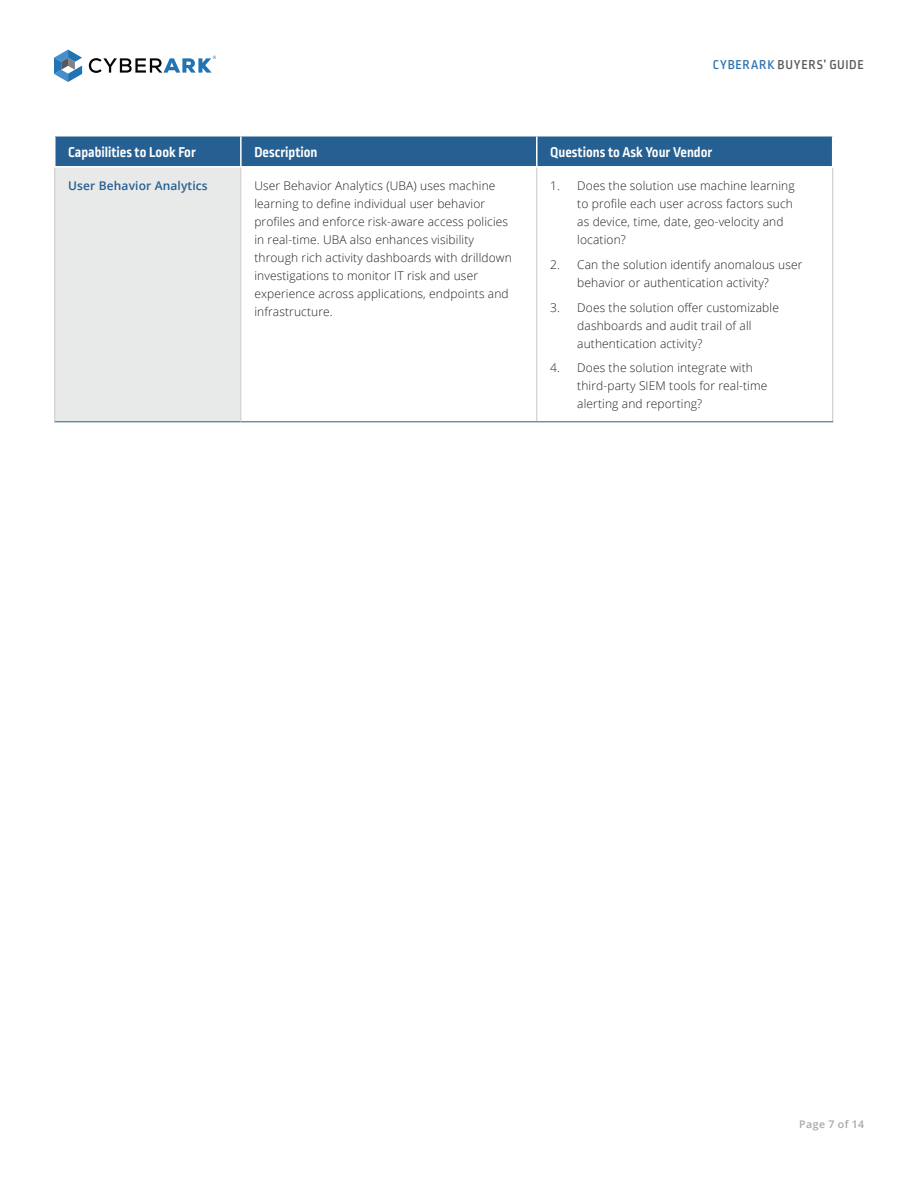
<style>
.page{position:relative;width:918px;height:1188px;background:#fff}
.page>*{position:absolute;margin:0;border:0;box-sizing:border-box;transform-origin:0 0}
.table_head_text{font:700 15px "Ropa Sans Pro";color:#fff}
.t1{font:500 13.5px "Ropa Sans Pro";letter-spacing:.06em;color:#58595b}
.table__normal_text{font:300 12px/18px "Open Sans";letter-spacing:.01em;color:#231f20}
.table_bold_text_blue{font:600 12px "Open Sans";letter-spacing:.01em;color:#265f91}
.t2{font:600 10.5px "Open Sans";letter-spacing:.045em;color:#a6a8ab}
.s1{color:#2f73b0}
</style>
<div class="page">
<svg style="left:54px;top:50px;width:28px;height:32px"></svg>
<svg style="left:89px;top:56px;width:127px;height:17px"></svg>
<div style="left:55px;top:167px;width:186px;height:255px;background:#e8e9e9"></div>
<svg style="left:241px;top:168px;width:591px;height:254px"></svg>
<hr style="left:536px;top:168px;width:1px;height:254px;background:#cdcdce">
<hr style="left:832px;top:168px;width:1px;height:254px;background:#cdcdce">
<hr style="left:54px;top:422px;width:187px;height:1px;background:#265f91">
<hr style="left:241px;top:422px;width:296px;height:1px;background:#265f91">
<hr style="left:537px;top:422px;width:296px;height:1px;background:#265f91">
<hr style="left:54px;top:168px;width:1px;height:254px;background:#cdcdce">
<hr style="left:240px;top:168px;width:1px;height:254px;background:#cdcdce">
<div style="left:55px;top:136px;width:778px;height:30px;background:#265f91"></div>
<hr style="left:54px;top:166px;width:187px;height:2px;background:#fff">
<p class="t1" style="left:713px;top:58px;width:153px"><span class="s1">CYBERARK</span> BUYERS’ GUIDE</p>
<p class="table_head_text" style="left:68px;top:144px;width:129px">Capabilities to Look For</p>
<p class="table_head_text" style="left:254px;top:144px;width:65px">Description</p>
<p class="table_head_text" style="left:550px;top:144px;width:164px">Questions to Ask Your Vendor</p>
<p class="table_bold_text_blue" style="left:68px;top:177px;width:141px">User Behavior Analytics</p>
<p class="table__normal_text" style="left:254px;top:176px;width:259px">User Behavior Analytics (UBA) uses machine learning to define individual user behavior profiles and enforce risk-aware access policies in real-time. UBA also enhances visibility through rich activity dashboards with drilldown investigations to monitor IT risk and user experience across applications, endpoints and infrastructure.</p>
<p class="table__normal_text" style="left:577px;top:176px;width:219px;text-indent:-27px">1. Does the solution use machine learning to profile each user across factors such as device, time, date, geo-velocity and location?</p>
<p class="table__normal_text" style="left:550px;top:255px;width:254px;text-align:center">2. Can the solution identify anomalous user behavior or authentication activity?</p>
<p class="table__normal_text" style="left:577px;top:298px;width:203px;text-indent:-27px">3. Does the solution offer customizable dashboards and audit trail of all authentication activity?</p>
<p class="table__normal_text" style="left:577px;top:359px;width:192px;text-indent:-27px">4. Does the solution integrate with third-party SIEM tools for real-time alerting and reporting?</p>
<p class="t2" style="left:799px;top:1117px;width:66px">Page 7 of 14</p>
</div>
